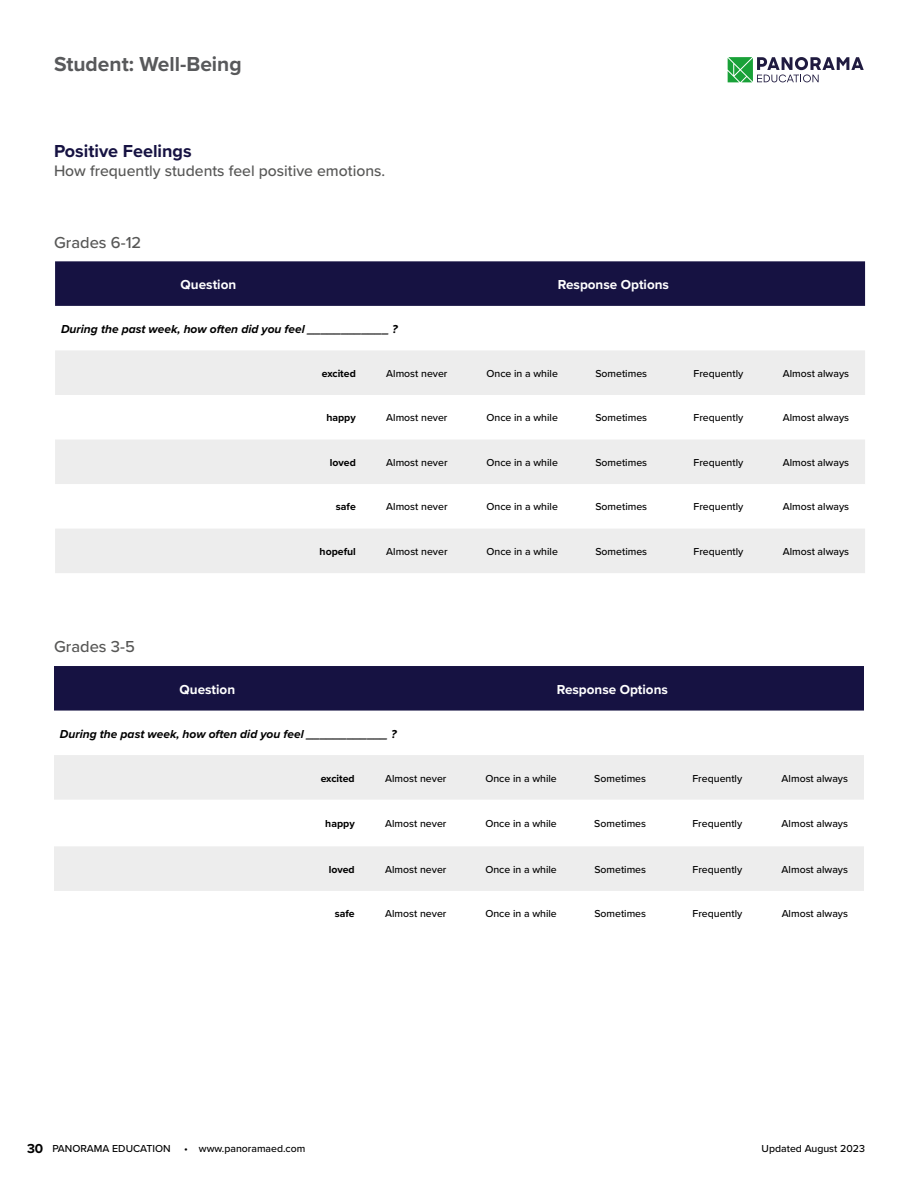
<style>
.page{position:relative;width:918px;height:1188px;background:#fff}
.page>*{position:absolute;margin:0;border:0;box-sizing:border-box;transform-origin:0 0}
.t1{font:700 21px "Proxima Nova";color:#58595b}
.t2{font:700 18px "Proxima Nova";color:#161242}
.t3{font:500 16.5px "Proxima Nova";color:#575756}
.t4{font:500 15.75px "Proxima Nova";color:#575756}
.t5{font:700 13.5px "Proxima Nova";color:#fff}
.t6{font:italic 700 12px "Proxima Nova";color:#000}
.t7{font:500 10.5px "Proxima Nova";color:#000}
.t8{font:700 10.5px "Proxima Nova";color:#000}
.s1{font-weight:700;font-size:13.5px}
</style>
<div class="page">
<svg style="left:728px;top:57px;width:136px;height:25px"></svg>
<div style="left:54px;top:666px;width:810px;height:45px;background:#161242"></div>
<svg style="left:54px;top:755px;width:810px;height:136px;fill:#ededed"></svg>
<div style="left:55px;top:261px;width:810px;height:45px;background:#161242"></div>
<svg style="left:55px;top:350px;width:810px;height:223px;fill:#ededed"></svg>
<h1 class="t1" style="left:54px;top:48px;width:189px">Student: Well-Being</h1>
<h2 class="t2" style="left:54px;top:138px;width:139px">Positive Feelings</h2>
<h3 class="t4" style="left:54px;top:159px;width:333px">How frequently students feel positive emotions.</h3>
<h3 class="t3" style="left:54px;top:231px;width:89px">Grades 6-12</h3>
<p class="t5" style="left:181px;top:274px;width:57px">Question</p>
<p class="t5" style="left:558px;top:274px;width:113px">Response Options</p>
<p class="t6" style="left:61px;top:320px;width:338px">During the past week, how often did you feel ____________ ?</p>
<p class="t8" style="left:322px;top:366px;width:35px">excited</p>
<p class="t7" style="left:386px;top:366px;width:63px">Almost never</p>
<p class="t7" style="left:486px;top:366px;width:73px">Once in a while</p>
<p class="t7" style="left:595px;top:366px;width:53px">Sometimes</p>
<p class="t7" style="left:694px;top:366px;width:51px">Frequently</p>
<p class="t7" style="left:783px;top:366px;width:68px">Almost always</p>
<p class="t8" style="left:326px;top:410px;width:31px">happy</p>
<p class="t7" style="left:386px;top:410px;width:63px">Almost never</p>
<p class="t7" style="left:486px;top:410px;width:73px">Once in a while</p>
<p class="t7" style="left:595px;top:410px;width:53px">Sometimes</p>
<p class="t7" style="left:694px;top:410px;width:51px">Frequently</p>
<p class="t7" style="left:783px;top:410px;width:68px">Almost always</p>
<p class="t8" style="left:330px;top:455px;width:28px">loved</p>
<p class="t7" style="left:386px;top:455px;width:63px">Almost never</p>
<p class="t7" style="left:486px;top:455px;width:73px">Once in a while</p>
<p class="t7" style="left:595px;top:455px;width:53px">Sometimes</p>
<p class="t7" style="left:694px;top:455px;width:51px">Frequently</p>
<p class="t7" style="left:783px;top:455px;width:68px">Almost always</p>
<p class="t8" style="left:336px;top:499px;width:21px">safe</p>
<p class="t7" style="left:386px;top:499px;width:63px">Almost never</p>
<p class="t7" style="left:486px;top:499px;width:73px">Once in a while</p>
<p class="t7" style="left:595px;top:499px;width:53px">Sometimes</p>
<p class="t7" style="left:694px;top:499px;width:51px">Frequently</p>
<p class="t7" style="left:783px;top:499px;width:68px">Almost always</p>
<p class="t8" style="left:320px;top:544px;width:38px">hopeful</p>
<p class="t7" style="left:386px;top:544px;width:63px">Almost never</p>
<p class="t7" style="left:486px;top:544px;width:73px">Once in a while</p>
<p class="t7" style="left:595px;top:544px;width:53px">Sometimes</p>
<p class="t7" style="left:694px;top:544px;width:51px">Frequently</p>
<p class="t7" style="left:783px;top:544px;width:68px">Almost always</p>
<h3 class="t3" style="left:54px;top:634px;width:82px">Grades 3-5</h3>
<p class="t5" style="left:180px;top:679px;width:57px">Question</p>
<p class="t5" style="left:557px;top:679px;width:113px">Response Options</p>
<p class="t6" style="left:60px;top:725px;width:338px">During the past week, how often did you feel ____________ ?</p>
<p class="t8" style="left:321px;top:770px;width:35px">excited</p>
<p class="t7" style="left:385px;top:770px;width:63px">Almost never</p>
<p class="t7" style="left:485px;top:770px;width:73px">Once in a while</p>
<p class="t7" style="left:594px;top:770px;width:53px">Sometimes</p>
<p class="t7" style="left:692px;top:770px;width:51px">Frequently</p>
<p class="t7" style="left:782px;top:770px;width:68px">Almost always</p>
<p class="t8" style="left:325px;top:816px;width:31px">happy</p>
<p class="t7" style="left:385px;top:816px;width:63px">Almost never</p>
<p class="t7" style="left:485px;top:816px;width:73px">Once in a while</p>
<p class="t7" style="left:594px;top:816px;width:53px">Sometimes</p>
<p class="t7" style="left:692px;top:816px;width:51px">Frequently</p>
<p class="t7" style="left:782px;top:816px;width:68px">Almost always</p>
<p class="t8" style="left:329px;top:861px;width:28px">loved</p>
<p class="t7" style="left:385px;top:861px;width:63px">Almost never</p>
<p class="t7" style="left:485px;top:861px;width:73px">Once in a while</p>
<p class="t7" style="left:594px;top:861px;width:53px">Sometimes</p>
<p class="t7" style="left:693px;top:861px;width:51px">Frequently</p>
<p class="t7" style="left:782px;top:861px;width:68px">Almost always</p>
<p class="t8" style="left:335px;top:906px;width:21px">safe</p>
<p class="t7" style="left:385px;top:906px;width:63px">Almost never</p>
<p class="t7" style="left:485px;top:906px;width:73px">Once in a while</p>
<p class="t7" style="left:594px;top:906px;width:53px">Sometimes</p>
<p class="t7" style="left:693px;top:906px;width:51px">Frequently</p>
<p class="t7" style="left:782px;top:906px;width:68px">Almost always</p>
<p class="t7" style="left:27px;top:1141px;width:145px"><span class="s1">30</span> PANORAMA EDUCATION</p>
<p class="t7" style="left:184px;top:1141px;width:123px">• www.panoramaed.com</p>
<p class="t7" style="left:762px;top:1141px;width:105px">Updated August 2023</p>
</div>
